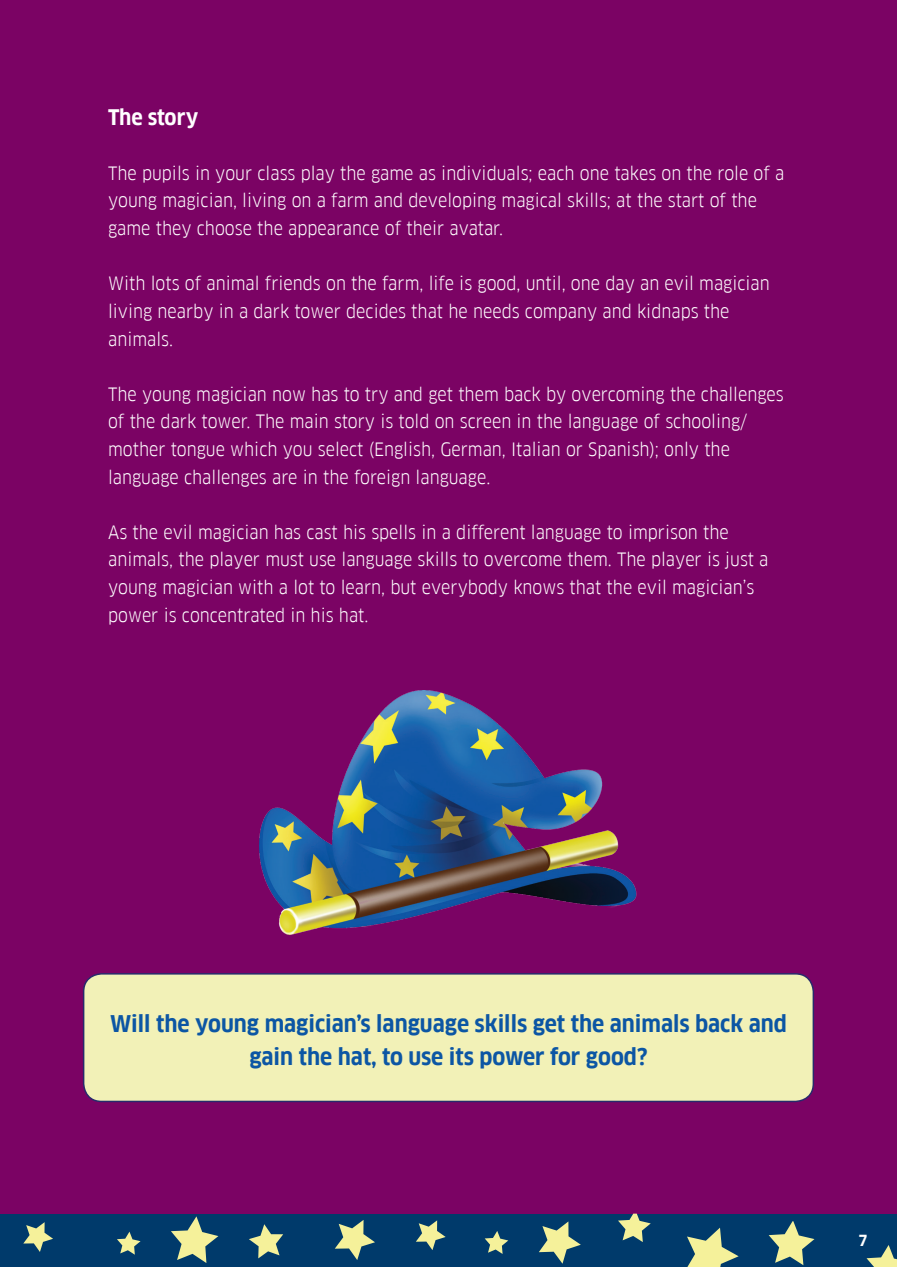
<style>
.page{position:relative;width:897px;height:1267px;background:#fff}
.page>*{position:absolute;margin:0;border:0;box-sizing:border-box;transform-origin:0 0}
.t1{font:700 22.5px/33px "Goethe FF Clan";color:#0c56a4;text-align:center}
.t2{font:700 21px "Goethe FF Clan";letter-spacing:-.005em;color:#fff}
.t3{font:18px/27.6px "Goethe FF Clan";color:#fff}
.t4{font:700 15px "Goethe FF Clan";color:#fff}
</style>
<div class="page">
<div style="left:0;top:0;width:896px;height:1266px;background:#7b0364"></div>
<hr style="left:0;top:1213px;width:2px;height:53px;background:#003a6b">
<div style="left:2px;top:1213px;width:894px;height:53px;background:#003a6b"></div>
<svg style="left:768px;top:1221px;width:46px;height:44px"></svg>
<svg style="left:687px;top:1227px;width:51px;height:39px"></svg>
<svg style="left:618px;top:1213px;width:32px;height:28px"></svg>
<svg style="left:539px;top:1221px;width:41px;height:42px"></svg>
<svg style="left:484px;top:1231px;width:24px;height:22px"></svg>
<svg style="left:416px;top:1220px;width:29px;height:30px"></svg>
<svg style="left:335px;top:1220px;width:40px;height:39px"></svg>
<svg style="left:249px;top:1224px;width:34px;height:34px"></svg>
<svg style="left:171px;top:1216px;width:47px;height:46px"></svg>
<svg style="left:117px;top:1231px;width:23px;height:23px"></svg>
<svg style="left:23px;top:1222px;width:30px;height:29px"></svg>
<div style="left:84px;top:973px;width:729px;height:128px;background:#f2f1b7;border-radius:18px"></div>
<div style="left:83px;top:973px;width:731px;height:129px;border:2px solid #282a6c;border-radius:18px"></div>
<img style="left:259px;top:691px;width:378px;height:244px">
<svg style="left:866px;top:1244px;width:31px;height:23px"></svg>
<p class="t2" style="left:108px;top:105px;width:92px">The story</p>
<p class="t3" style="left:108px;top:159px;width:677px">The pupils in your class play the game as individuals; each one takes on the role of a young magician, living on a farm and developing magical skills; at the start of the game they choose the appearance of their avatar.</p>
<p class="t3" style="left:108px;top:270px;width:663px">With lots of animal friends on the farm, life is good, until, one day an evil magician living nearby in a dark tower decides that he needs company and kidnaps the animals.</p>
<p class="t3" style="left:108px;top:380px;width:677px">The young magician now has to try and get them back by overcoming the challenges of the dark tower. The main story is told on screen in the language of schooling/ mother tongue which you select (English, German, Italian or Spanish); only the language challenges are in the foreign language.</p>
<p class="t3" style="left:108px;top:518px;width:662px">As the evil magician has cast his spells in a different language to imprison the animals, the player must use language skills to overcome them. The player is just a young magician with a lot to learn, but everybody knows that the evil magician’s power is concentrated in his hat.</p>
<p class="t1" style="left:110px;top:1007px;width:678px">Will the young magician’s language skills get the animals back and gain the hat, to use its power for good?</p>
<p class="t4" style="left:858px;top:1231px;width:10px">7</p>
</div>
